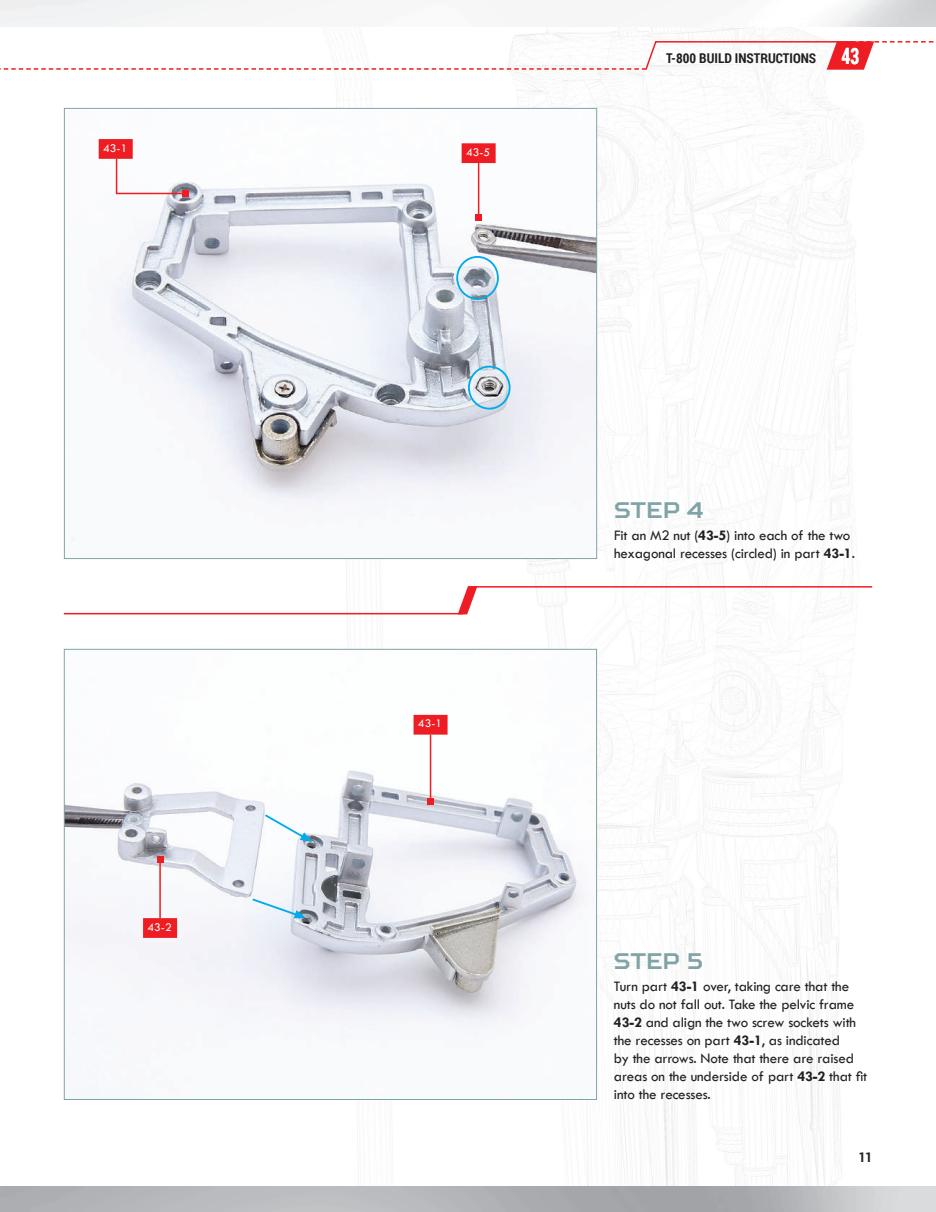
<style>
.page{position:relative;width:936px;height:1212px;background:#fff}
.page>*{position:absolute;margin:0;border:0;box-sizing:border-box;transform-origin:0 0}
.t1{font:700 22.5px "Squares";color:#80a4a5}
.t2{font:15px/18px "Tw Cen";letter-spacing:-.01em;color:#231f20}
.t3{font:700 13.5px "Roboto Condensed";color:#231f20}
.t4{font:12px "Tw Cen";letter-spacing:.01em;color:#fff}
.s1{font-size:22.5px;color:#fff}
.s2{font-weight:700}
</style>
<div class="page">
<img style="left:261px;top:26px;width:674px;height:1160px">
<img style="left:72px;top:110px;width:523px;height:447px">
<img style="left:66px;top:651px;width:529px;height:447px">
<svg style="left:457px;top:586px;width:20px;height:28px"></svg>
<hr style="left:64px;top:613px;width:399px;height:1px;background:#ee1d23">
<hr style="left:470px;top:586px;width:402px;height:1px;background:#ee1d23">
<div style="left:456px;top:256px;width:43px;height:44px;border:2px solid #00abeb;border-radius:50%"></div>
<div style="left:468px;top:366px;width:42px;height:43px;border:2px solid #00abeb;border-radius:50%"></div>
<svg style="left:99px;top:139px;width:90px;height:57px"></svg>
<svg style="left:461px;top:143px;width:34px;height:20px"></svg>
<hr style="left:478px;top:163px;width:1px;height:54px;background:#ee1d23">
<svg style="left:475px;top:214px;width:6px;height:6px"></svg>
<svg style="left:413px;top:715px;width:34px;height:20px"></svg>
<svg style="left:143px;top:918px;width:34px;height:20px"></svg>
<hr style="left:159px;top:860px;width:2px;height:58px;background:#ee1d23">
<svg style="left:157px;top:857px;width:6px;height:6px"></svg>
<hr style="left:430px;top:735px;width:1px;height:66px;background:#ee1d23">
<svg style="left:427px;top:798px;width:6px;height:6px"></svg>
<svg style="left:263px;top:813px;width:49px;height:29px"></svg>
<svg style="left:250px;top:897px;width:56px;height:21px"></svg>
<svg style="left:0;top:40px;width:935px;height:31px"></svg>
<p class="t4" style="left:103px;top:141px;width:26px">43-1</p>
<p class="t4" style="left:147px;top:920px;width:26px">43-2</p>
<p class="t4" style="left:466px;top:145px;width:26px">43-5</p>
<p class="t3" style="left:666px;top:49px;width:195px">T-800 BUILD INSTRUCTIONS <span class="s1">43</span></p>
<p class="t4" style="left:418px;top:716px;width:26px">43-1</p>
<h1 class="t1" style="left:614px;top:497px;width:91px">STEP 4</h1>
<p class="t2" style="left:614px;top:526px;width:242px">Fit an M2 nut (<span class="s2">43-5</span>) into each of the two hexagonal recesses (circled) in part <span class="s2">43-1</span>.</p>
<h1 class="t1" style="left:614px;top:947px;width:90px">STEP 5</h1>
<p class="t2" style="left:614px;top:977px;width:255px">Turn part <span class="s2">43-1</span> over, taking care that the nuts do not fall out. Take the pelvic frame <span class="s2">43-2</span> and align the two screw sockets with the recesses on part <span class="s2">43-1</span>, as indicated<br>by the arrows. Note that there are raised areas on the underside of part <span class="s2">43-2</span> that fit into the recesses.</p>
<p class="t3" style="left:858px;top:1148px;width:15px">11</p>
</div>
